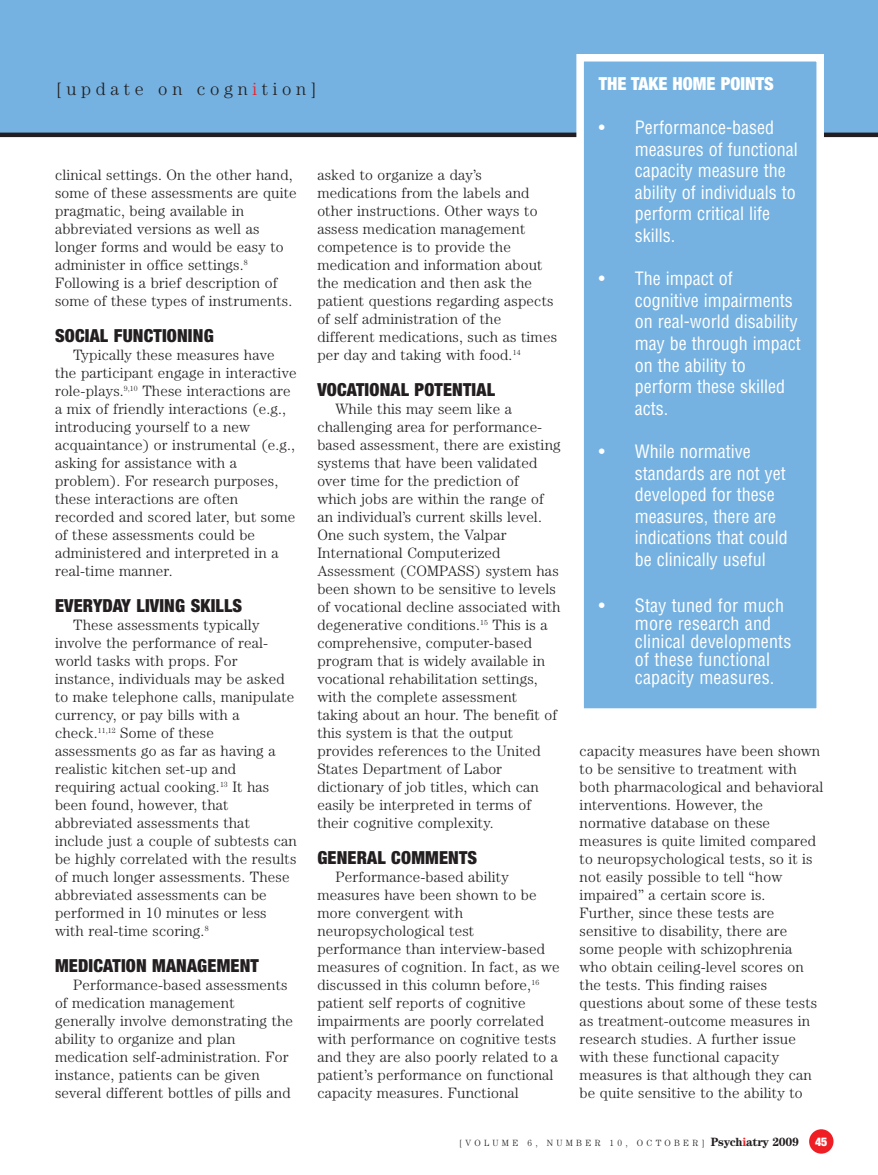
<style>
.page{position:relative;width:878px;height:1175px;background:#fff}
.page>*{position:absolute;margin:0;border:0;box-sizing:border-box;transform-origin:0 0}
.t1{font:condensed 18px/21.6px "Helvetica";color:#fff}
.t2{font:900 condensed 18px "Helvetica Neue LT Std";letter-spacing:.01em;color:#231f20}
.t3{font:300 18px "Century Std";letter-spacing:.26em;color:#231f20}
.t4{font:900 condensed 18px "Helvetica Neue LT Std";color:#fff}
.t5{font:300 15px/18px "Century Std";letter-spacing:.01em;color:#231f20}
.t6{font:900 condensed 12px "Helvetica Neue LT Std";color:#fff}
.t7{font:300 9px "Century Std";letter-spacing:.365em;color:#231f20}
.s1{color:#ee1e24}
.s2{font-weight:700;font-size:12px}
.s3{font-weight:700;font-size:12px;color:#ee1e24}
</style>
<div class="page">
<div style="left:0;top:0;width:878px;height:135px;background:#75b2e1"></div>
<div style="left:809px;top:1129px;width:24px;height:24px;background:#ee1e24;border-radius:50%"></div>
<hr style="left:0;top:133px;width:878px;height:4px;background:#231f20">
<div style="left:580px;top:58px;width:240px;height:654px;background:#75b2e1"></div>
<div style="left:576px;top:54px;width:248px;height:662px;border:8px solid #fff"></div>
<p class="t3" style="left:56px;top:82px;width:261px">[update on cogn<span class="s1">i</span>tion]</p>
<p class="t4" style="left:599px;top:77px;width:176px">THE TAKE HOME POINTS</p>
<p class="t1" style="left:635px;top:117px;width:164px;text-indent:-36px">• Performance-based measures of functional capacity measure the ability of individuals to perform critical life skills.</p>
<p class="t1" style="left:635px;top:268px;width:167px;text-indent:-36px">• The impact of cognitive impairments on real-world disability may be through impact on the ability to perform these skilled acts.</p>
<p class="t1" style="left:635px;top:441px;width:154px;text-indent:-36px">• While normative standards are not yet developed for these measures, there are indications that could be clinically useful</p>
<p class="t1" style="left:635px;top:597px;width:158px;line-height:18px;text-indent:-36px">• Stay tuned for much more research and clinical developments of these functional capacity measures.</p>
<p class="t5" style="left:55px;top:167px;width:243px">clinical settings. On the other hand, some of these assessments are quite pragmatic, being available in abbreviated versions as well as longer forms and would be easy to administer in office settings.<sup>8<br></sup>Following is a brief description of some of these types of instruments.</p>
<p class="t2" style="left:55px;top:329px;width:160px">SOCIAL FUNCTIONING</p>
<p class="t5" style="left:55px;top:347px;width:243px;text-indent:18px">Typically these measures have the participant engage in interactive role-plays.<sup>9,10</sup> These interactions are a mix of friendly interactions (e.g., introducing yourself to a new acquaintance) or instrumental (e.g., asking for assistance with a problem). For research purposes, these interactions are often recorded and scored later, but some of these assessments could be administered and interpreted in a real-time manner.</p>
<p class="t2" style="left:55px;top:599px;width:189px">EVERYDAY LIVING SKILLS</p>
<p class="t5" style="left:55px;top:617px;width:243px;text-indent:18px">These assessments typically involve the performance of real&shy;world tasks with props. For instance, individuals may be asked to make telephone calls, manipulate currency, or pay bills with a check.<sup>11,12</sup> Some of these assessments go as far as having a realistic kitchen set-up and requiring actual cooking.<sup>13</sup> It has been found, however, that abbreviated assessments that include just a couple of subtests can be highly correlated with the results of much longer assessments. These abbreviated assessments can be performed in 10 minutes or less with real-time scoring.<sup>8</sup></p>
<p class="t2" style="left:55px;top:959px;width:205px">MEDICATION MANAGEMENT</p>
<p class="t5" style="left:55px;top:977px;width:239px;text-indent:18px">Performance-based assessments of medication management generally involve demonstrating the ability to organize and plan medication self-administration. For instance, patients can be given several different bottles of pills and</p>
<p class="t5" style="left:317px;top:167px;width:241px">asked to organize a day’s medications from the labels and other instructions. Other ways to assess medication management competence is to provide the medication and information about the medication and then ask the patient questions regarding aspects of self administration of the different medications, such as times per day and taking with food.<sup>14</sup></p>
<p class="t2" style="left:317px;top:383px;width:179px">VOCATIONAL POTENTIAL</p>
<p class="t5" style="left:317px;top:401px;width:245px;text-indent:18px">While this may seem like a challenging area for performance&shy;based assessment, there are existing systems that have been validated over time for the prediction of which jobs are within the range of an individual’s current skills level.<br>One such system, the Valpar International Computerized Assessment (COMPASS) system has been shown to be sensitive to levels of vocational decline associated with degenerative conditions.<sup>15</sup> This is a comprehensive, computer-based program that is widely available in vocational rehabilitation settings, with the complete assessment taking about an hour. The benefit of this system is that the output provides references to the United States Department of Labor dictionary of job titles, which can easily be interpreted in terms of their cognitive complexity.</p>
<p class="t2" style="left:317px;top:851px;width:161px">GENERAL COMMENTS</p>
<p class="t5" style="left:317px;top:869px;width:244px;text-indent:18px">Performance-based ability measures have been shown to be more convergent with neuropsychological test performance than interview-based measures of cognition. In fact, as we discussed in this column before,<sup>16 </sup>patient self reports of cognitive impairments are poorly correlated with performance on cognitive tests and they are also poorly related to a patient’s performance on functional capacity measures. Functional</p>
<p class="t5" style="left:579px;top:743px;width:245px">capacity measures have been shown to be sensitive to treatment with both pharmacological and behavioral interventions. However, the normative database on these measures is quite limited compared to neuropsychological tests, so it is not easily possible to tell “how impaired” a certain score is.<br>Further, since these tests are sensitive to disability, there are some people with schizophrenia<br>who obtain ceiling-level scores on the tests. This finding raises questions about some of these tests as treatment-outcome measures in research studies. A further issue with these functional capacity measures is that although they can be quite sensitive to the ability to</p>
<p class="t7" style="left:459px;top:1139px;width:341px">[VOLUME 6, NUMBER 10, OCTOBER] <span class="s2">Psych</span><span class="s3">i</span><span class="s2">atry 2009</span></p>
<p class="t6" style="left:815px;top:1137px;width:14px">45</p>
</div>
